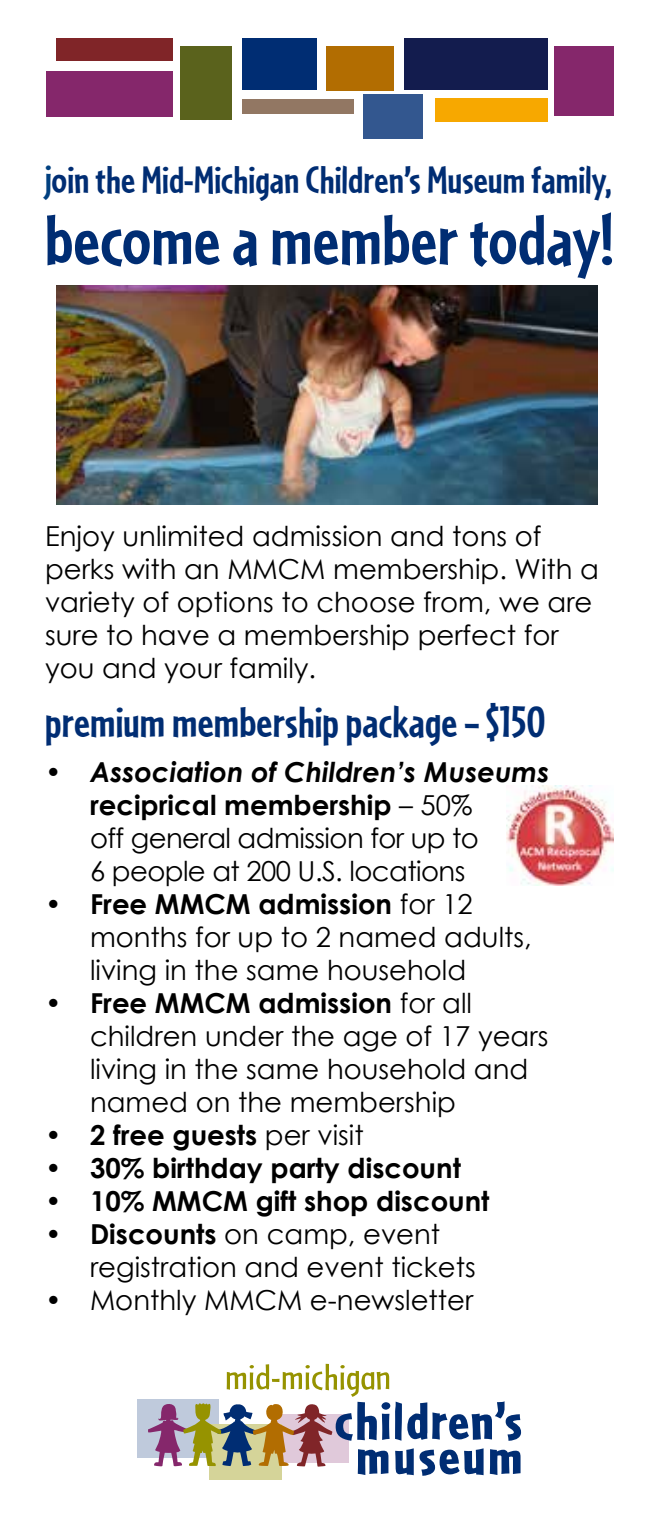
<style>
.page{position:relative;width:668px;height:1530px;background:#fff}
.page>*{position:absolute;margin:0;border:0;box-sizing:border-box;transform-origin:0 0}
.t1{font:700 75px "Cafeteria";color:#002d73}
.t2{font:700 45px "Cafeteria";color:#002d73}
.t3{font:700 40px "Cafeteria";color:#002d73}
.t4{font:27.5px/33px "Century Gothic";color:#000}
.t5{font:27.5px/33px "Century Gothic";letter-spacing:-.02em;color:#000}
.t6{font:700 27.5px "Century Gothic";color:#000}
.s1{color:#004080}
.s2{font-weight:700;font-style:italic}
.s3{font-weight:700}
.s4{font-weight:400}
</style>
<div class="page">
<img style="left:507px;top:786px;width:106px;height:99px">
<img style="left:57px;top:285px;width:540px;height:220px">
<div style="left:56px;top:38px;width:117px;height:23px;background:#802528"></div>
<div style="left:47px;top:71px;width:126px;height:45px;background:#85276b"></div>
<div style="left:180px;top:46px;width:52px;height:74px;background:#5a621c"></div>
<div style="left:242px;top:38px;width:74px;height:52px;background:#002d73"></div>
<div style="left:242px;top:99px;width:111px;height:14px;background:#927763"></div>
<div style="left:326px;top:46px;width:68px;height:44px;background:#b26d01"></div>
<div style="left:404px;top:38px;width:144px;height:52px;background:#131c4e"></div>
<div style="left:364px;top:94px;width:59px;height:45px;background:#33578f"></div>
<div style="left:554px;top:46px;width:60px;height:70px;background:#85276b"></div>
<div style="left:435px;top:99px;width:113px;height:23px;background:#f7a800"></div>
<div style="left:137px;top:1399px;width:81px;height:59px;background:#bfcadc"></div>
<div style="left:209px;top:1425px;width:73px;height:55px;background:#d5d499"></div>
<svg style="left:148px;top:1364px;width:373px;height:112px"></svg>
<h3 class="t3" style="left:45px;top:158px;width:568px"><span class="s1">j</span>oin the Mid-Michigan Children’s Museum family,</h3>
<h1 class="t1" style="left:45px;top:198px;width:570px">become a member today!</h1>
<p class="t4" style="left:45px;top:519px;width:555px">Enjoy unlimited admission and tons of perks with an MMCM membership. With a variety of options to choose from, we are sure to have a membership perfect for you and your family.</p>
<h2 class="t2" style="left:45px;top:697px;width:502px">premium membership package – $150</h2>
<p class="t5" style="left:90px;top:755px;width:461px;text-indent:-45px"><span class="s2">• Association of Children’s Museums </span><span class="s3">reciprical membership</span> – 50%<br>off general admission for up to<br>6 people at 200 U.S. locations</p>
<p class="t4" style="left:90px;top:887px;width:443px;text-indent:-45px"><span class="s3">• Free MMCM admission</span> for 12 months for up to 2 named adults, living in the same household</p>
<p class="t4" style="left:90px;top:986px;width:460px;text-indent:-45px"><span class="s3">• Free MMCM admission</span> for all children under the age of 17 years living in the same household and named on the membership</p>
<p class="t6" style="left:45px;top:1114px;width:320px">• 2 free guests <span class="s4">per visit</span></p>
<p class="t6" style="left:45px;top:1147px;width:417px">• 30% birthday party discount</p>
<p class="t6" style="left:45px;top:1180px;width:446px">• 10% MMCM gift shop discount</p>
<p class="t4" style="left:90px;top:1217px;width:387px;text-indent:-45px"><span class="s3">• Discounts</span> on camp, event registration and event tickets</p>
<p class="t4" style="left:45px;top:1283px;width:430px">• Monthly MMCM e-newsletter</p>
</div>
